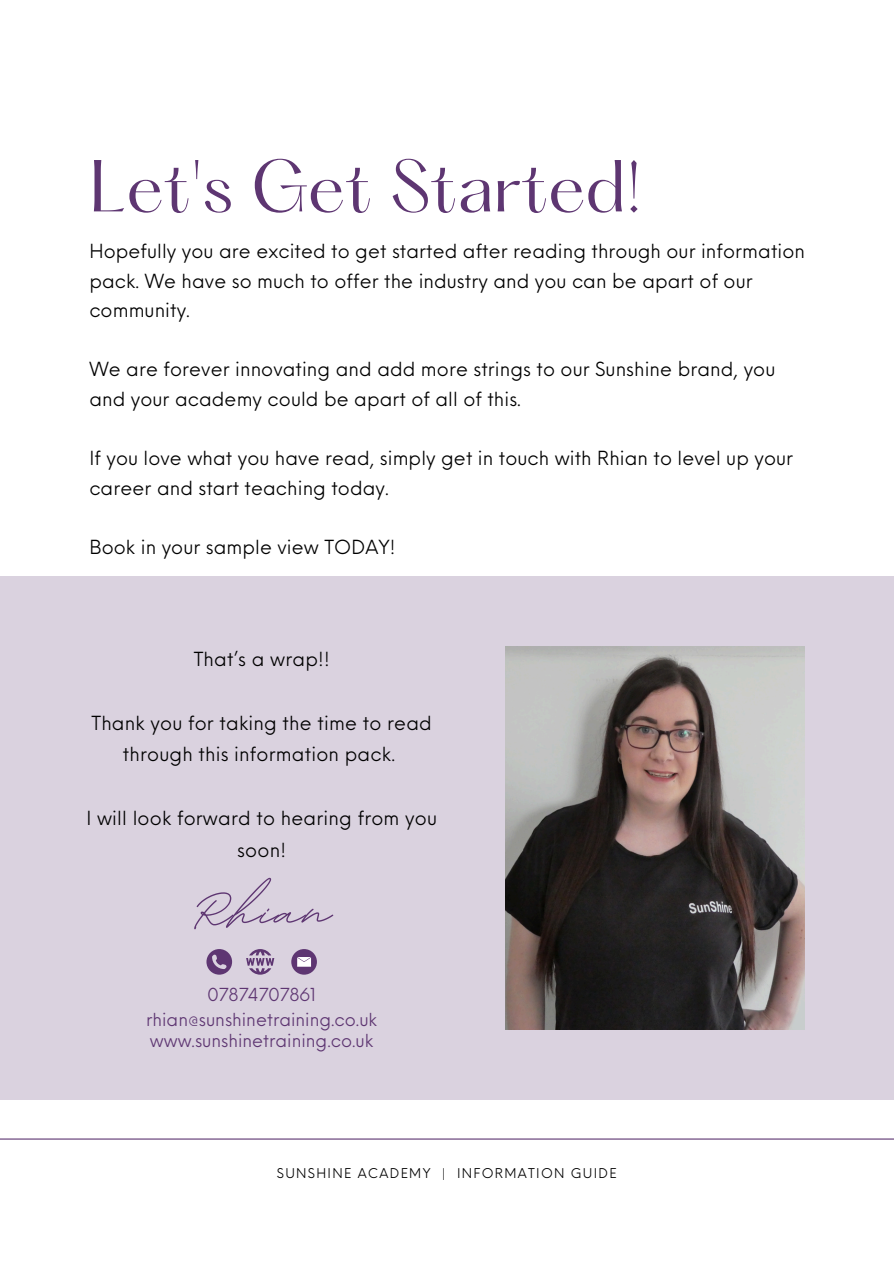
<style>
.page{position:relative;width:894px;height:1264px;background:#fff}
.page>*{position:absolute;margin:0;border:0;box-sizing:border-box;transform-origin:0 0}
.t1{font:700 87.6px "BD Script";letter-spacing:.015em;color:#5e3672}
.t2{font:64.2px "Hatton";letter-spacing:-.005em;color:#5e3672}
.t3{font:18.9px/29.5px "Neue Einstellung";letter-spacing:.005em;color:#000}
.t4{font:17.55px "Neue Einstellung";color:#5e3672}
.t5{font:13.2px "Neue Einstellung";letter-spacing:.1em;color:#000}
</style>
<div class="page">
<div style="left:0;top:576px;width:893px;height:524px;background:#dad2df"></div>
<img style="left:506px;top:646px;width:298px;height:383px">
<div style="left:291px;top:949px;width:26px;height:25px;background:#5e3672;border-radius:50%"></div>
<svg style="left:297px;top:957px;width:14px;height:9px"></svg>
<svg style="left:246px;top:949px;width:28px;height:25px"></svg>
<svg style="left:206px;top:949px;width:26px;height:25px"></svg>
<hr style="left:0;top:1138px;width:893px;height:1px;background:#5e3672">
<h1 class="t2" style="left:89px;top:156px;width:554px">Let's Get Started!</h1>
<h3 class="t3" style="left:89px;top:234px;width:717px">Hopefully you are excited to get started after reading through our information pack. We have so much to offer the industry and you can be apart of our community.</h3>
<h3 class="t3" style="left:89px;top:353px;width:687px">We are forever innovating and add more strings to our Sunshine brand, you and your academy could be apart of all of this.</h3>
<h3 class="t3" style="left:89px;top:441px;width:705px">If you love what you have read, simply get in touch with Rhian to level up your career and start teaching today.</h3>
<h3 class="t3" style="left:89px;top:530px;width:307px">Book in your sample view TODAY!</h3>
<h3 class="t3" style="left:194px;top:642px;width:137px">That’s a wrap!!</h3>
<h3 class="t3" style="left:91px;top:705px;width:342px;line-height:31.8px;text-align:center">Thank you for taking the time to read through this information pack.</h3>
<h3 class="t3" style="left:86px;top:800px;width:352px;line-height:31.8px;text-align:center">I will look forward to hearing from you soon!</h3>
<h2 class="t1" style="left:193px;top:853px;width:139px">Rhian</h2>
<p class="t4" style="left:207px;top:979px;width:110px">07874707861</p>
<p class="t4" style="left:150px;top:1025px;width:225px">www.sunshinetraining.co.uk</p>
<h3 class="t4" style="left:146px;top:1003px;width:232px">rhian@sunshinetraining.co.uk</h3>
<p class="t5" style="left:277px;top:1161px;width:341px">SUNSHINE ACADEMY | INFORMATION GUIDE</p>
</div>
